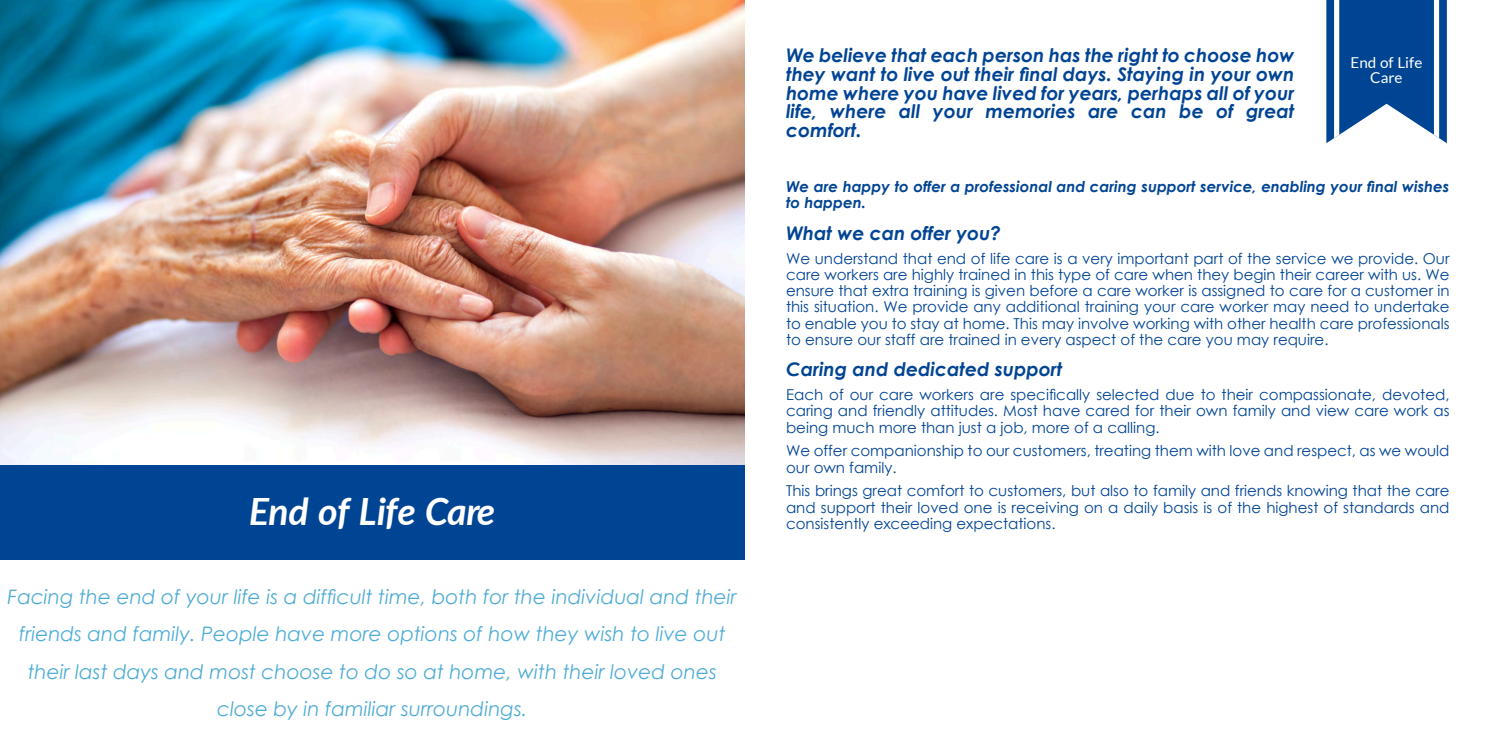
<style>
.page{position:relative;width:1489px;height:745px;background:#fff}
.page>*{position:absolute;margin:0;border:0;box-sizing:border-box;transform-origin:0 0}
.t1{font:italic 700 37.5px "Lato";letter-spacing:-.01em;color:#fff}
.t2{font:italic 20px "Century Gothic";color:rgb(58 163 208/.9)}
.t3{font:italic 700 18.75px "Century Gothic";color:#004494}
.t4{font:15px "Century Gothic";color:#004494}
.t5{font:italic 700 15px "Century Gothic";color:#004494}
.t6{font:15px "Lato";color:#fff}
</style>
<div class="page">
<img style="left:0;top:0;width:744px;height:465px">
<svg style="left:1326px;top:0;width:120px;height:143px"></svg>
<div style="left:0;top:465px;width:744px;height:95px;background:#004494"></div>
<p class="t1" style="left:249px;top:495px;width:247px">End of Life Care</p>
<p class="t2" style="left:8px;top:588px;width:730px">Facing the end of your life is a difficult time, both for the individual and their</p>
<p class="t2" style="left:19px;top:625px;width:708px">friends and family. People have more options of how they wish to live out</p>
<p class="t2" style="left:28px;top:663px;width:690px">their last days and most choose to do so at home, with their loved ones</p>
<p class="t2" style="left:217px;top:700px;width:311px">close by in familiar surroundings.</p>
<p class="t3" style="left:786px;top:48px;width:510px">We believe that each person has the right to choose how</p>
<p class="t3" style="left:786px;top:67px;width:510px">they want to live out their final days. Staying in your own</p>
<p class="t3" style="left:786px;top:86px;width:510px">home where you have lived for years, perhaps all of your</p>
<p class="t3" style="left:786px;top:104px;width:510px">life, where all your memories are can be of great</p>
<p class="t3" style="left:786px;top:123px;width:77px">comfort.</p>
<p class="t6" style="left:1350px;top:56px;width:73px">End of Life</p>
<p class="t6" style="left:1369px;top:71px;width:34px">Care</p>
<p class="t5" style="left:786px;top:181px;width:665px">We are happy to offer a professional and caring support service, enabling your final wishes</p>
<p class="t5" style="left:786px;top:197px;width:81px">to happen.</p>
<p class="t3" style="left:786px;top:225px;width:216px">What we can offer you?</p>
<p class="t4" style="left:786px;top:252px;width:665px">We understand that end of life care is a very important part of the service we provide. Our</p>
<p class="t4" style="left:786px;top:268px;width:665px">care workers are highly trained in this type of care when they begin their career with us. We</p>
<p class="t4" style="left:786px;top:284px;width:665px">ensure that extra training is given before a care worker is assigned to care for a customer in</p>
<p class="t4" style="left:786px;top:301px;width:665px">this situation. We provide any additional training your care worker may need to undertake</p>
<p class="t4" style="left:786px;top:317px;width:665px">to enable you to stay at home. This may involve working with other health care professionals</p>
<p class="t4" style="left:786px;top:333px;width:544px">to ensure our staff are trained in every aspect of the care you may require.</p>
<p class="t3" style="left:786px;top:362px;width:278px">Caring and dedicated support</p>
<p class="t4" style="left:786px;top:388px;width:665px">Each of our care workers are specifically selected due to their compassionate, devoted,</p>
<p class="t4" style="left:786px;top:404px;width:665px">caring and friendly attitudes. Most have cared for their own family and view care work as</p>
<p class="t4" style="left:786px;top:421px;width:375px">being much more than just a job, more of a calling.</p>
<p class="t4" style="left:786px;top:444px;width:665px">We offer companionship to our customers, treating them with love and respect, as we would</p>
<p class="t4" style="left:786px;top:461px;width:112px">our own family.</p>
<p class="t4" style="left:786px;top:484px;width:665px">This brings great comfort to customers, but also to family and friends knowing that the care</p>
<p class="t4" style="left:786px;top:501px;width:665px">and support their loved one is receiving on a daily basis is of the highest of standards and</p>
<p class="t4" style="left:786px;top:517px;width:271px">consistently exceeding expectations.</p>
</div>
